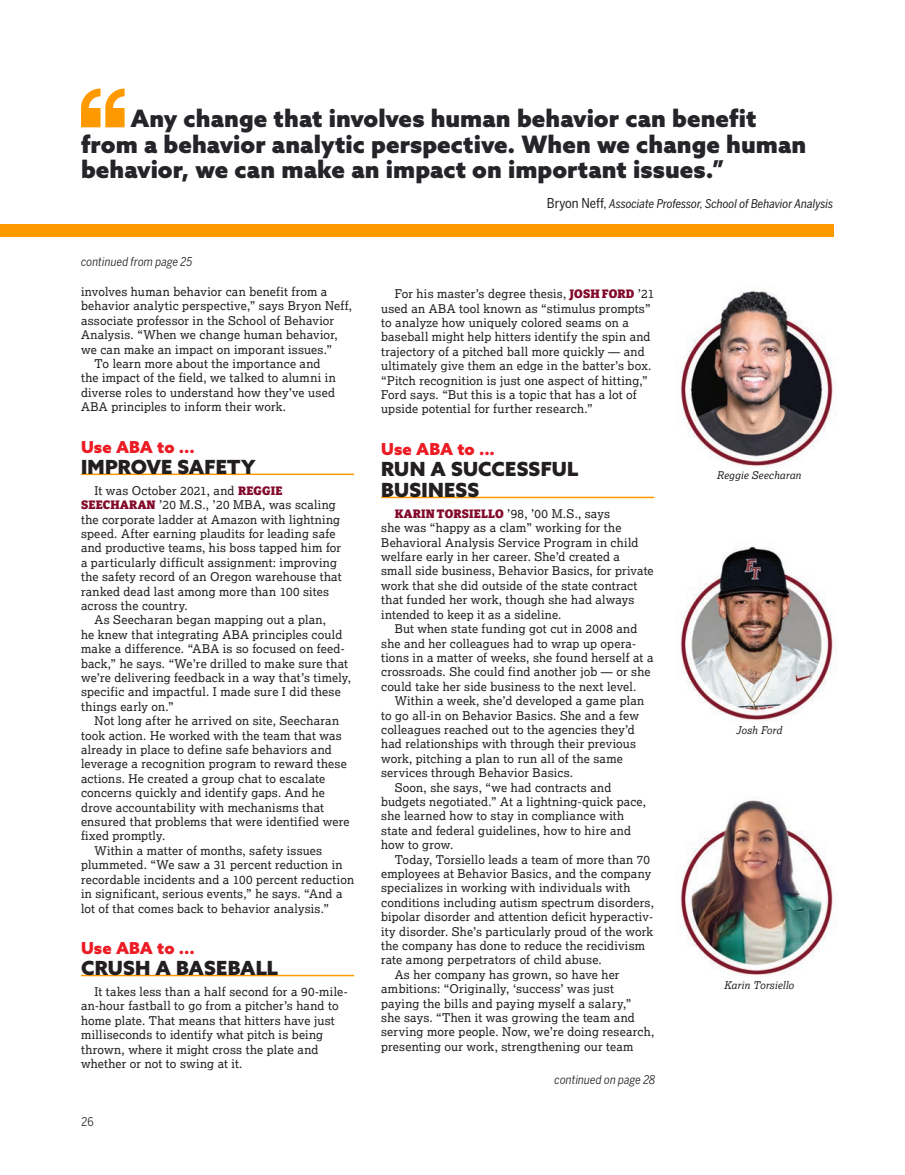
<style>
.page{position:relative;width:905px;height:1175px;background:#fff}
.page>*{position:absolute;margin:0;border:0;box-sizing:border-box;transform-origin:0 0}
.PBL_Pull_Quote{font:900 24px/25.5px "Azo Sans";color:#252429}
.ABA_subhead-main{font:900 19.5px/21px "Azo Sans";letter-spacing:.01em;color:#231f20}
.ABA_subhead-intro{font:900 16.5px "Azo Sans";letter-spacing:.005em;color:#ec1c24}
.Feature_Body_text{font:12px/14.4px "Lexia";letter-spacing:.015em;color:#231f20}
.OC-Attribution{font:italic 12px "Benton Sans Condensed";color:#231f20}
.continued{font:italic 12px "Benton Sans Condensed";letter-spacing:.01em;color:#231f20}
.t1{font:12px "Benton Sans Condensed";color:#231f20}
.Feature_cutline{font:italic 10.5px "Lexia";letter-spacing:.01em;color:#231f20}
.s1{font-style:normal;font-size:13.5px}
.s2{font-family:"Bitter";font-weight:900;color:#830a2b}
</style>
<div class="page">
<hr style="left:81px;top:473px;width:273px;height:2px;background:#f90">
<hr style="left:81px;top:974px;width:273px;height:2px;background:#f90">
<hr style="left:381px;top:496px;width:273px;height:2px;background:#f90">
<svg style="left:81px;top:88px;width:44px;height:39px"></svg>
<img style="left:680px;top:290px;width:156px;height:177px">
<img style="left:680px;top:546px;width:156px;height:175px">
<img style="left:680px;top:800px;width:156px;height:176px">
<div style="left:0;top:224px;width:833px;height:12px;background:#f90"></div>
<p class="PBL_Pull_Quote" style="left:81px;top:105px;width:726px;text-indent:49px">Any change that involves human behavior can benefit from a behavior analytic perspective. When we change human behavior, we can make an impact on important issues.”</p>
<p class="OC-Attribution" style="left:547px;top:196px;width:288px"><span class="s1">Bryon Neff,</span> Associate Professor, School of Behavior Analysis</p>
<p class="continued" style="left:81px;top:254px;width:113px">continued from page 25</p>
<p class="Feature_Body_text" style="left:81px;top:284px;width:272px">involves human behavior can benefit from a behavior analytic perspective,” says Bryon Neff, associate professor in the School of Behavior Analysis. “When we change human behavior, we can make an impact on imporant issues.”</p>
<p class="Feature_Body_text" style="left:81px;top:356px;width:256px;text-indent:14px">To learn more about the importance and the impact of the field, we talked to alumni in diverse roles to understand how they’ve used ABA principles to inform their work.</p>
<p class="ABA_subhead-intro" style="left:81px;top:435px;width:115px">Use ABA to ...</p>
<p class="ABA_subhead-main" style="left:81px;top:456px;width:176px">IMPROVE SAFETY</p>
<p class="Feature_Body_text" style="left:81px;top:483px;width:262px;text-indent:14px">It was October 2021, and <span class="s2">REGGIE SEECHARAN</span> ’20 M.S., ’20 MBA, was scaling the corporate ladder at Amazon with lightning speed. After earning plaudits for leading safe and productive teams, his boss tapped him for a particularly difficult assignment: improving the safety record of an Oregon warehouse that ranked dead last among more than 100 sites across the country.</p>
<p class="Feature_Body_text" style="left:81px;top:612px;width:271px;text-indent:14px">As Seecharan began mapping out a plan,<br>he knew that integrating ABA principles could make a difference. “ABA is so focused on feed&shy;back,” he says. “We’re drilled to make sure that we’re delivering feedback in a way that’s timely, specific and impactful. I made sure I did these things early on.”</p>
<p class="Feature_Body_text" style="left:81px;top:713px;width:270px;text-indent:14px">Not long after he arrived on site, Seecharan took action. He worked with the team that was already in place to define safe behaviors and leverage a recognition program to reward these actions. He created a group chat to escalate concerns quickly and identify gaps. And he drove accountability with mechanisms that ensured that problems that were identified were fixed promptly.</p>
<p class="Feature_Body_text" style="left:81px;top:843px;width:274px;text-indent:14px">Within a matter of months, safety issues plummeted. “We saw a 31 percent reduction in recordable incidents and a 100 percent reduction in significant, serious events,” he says. “And a lot of that comes back to behavior analysis.”</p>
<p class="ABA_subhead-intro" style="left:81px;top:936px;width:115px">Use ABA to ...</p>
<p class="ABA_subhead-main" style="left:81px;top:956px;width:199px">CRUSH A BASEBALL</p>
<p class="Feature_Body_text" style="left:81px;top:984px;width:268px;text-indent:14px">It takes less than a half second for a 90-mile&shy;an-hour fastball to go from a pitcher’s hand to home plate. That means that hitters have just milliseconds to identify what pitch is being thrown, where it might cross the plate and whether or not to swing at it.</p>
<p class="t1" style="left:82px;top:1114px;width:14px">26</p>
<p class="Feature_Body_text" style="left:381px;top:286px;width:274px;text-indent:14px">For his master’s degree thesis, <span class="s2">JOSH FORD</span> ’21 used an ABA tool known as “stimulus prompts” to analyze how uniquely colored seams on a baseball might help hitters identify the spin and trajectory of a pitched ball more quickly — and ultimately give them an edge in the batter’s box. “Pitch recognition is just one aspect of hitting,” Ford says. “But this is a topic that has a lot of upside potential for further research.”</p>
<p class="ABA_subhead-intro" style="left:381px;top:438px;width:115px">Use ABA to ...</p>
<p class="ABA_subhead-main" style="left:381px;top:458px;width:199px">RUN A SUCCESSFUL<br>BUSINESS</p>
<p class="Feature_Body_text" style="left:381px;top:506px;width:274px;text-indent:14px"><span class="s2">KARIN TORSIELLO</span> ’98, ’00 M.S., says<br>she was “happy as a clam” working for the Behavioral Analysis Service Program in child welfare early in her career. She’d created a<br>small side business, Behavior Basics, for private work that she did outside of the state contract that funded her work, though she had always intended to keep it as a sideline.</p>
<p class="Feature_Body_text" style="left:381px;top:621px;width:274px;text-indent:14px">But when state funding got cut in 2008 and she and her colleagues had to wrap up opera&shy;tions in a matter of weeks, she found herself at a crossroads. She could find another job — or she could take her side business to the next level.</p>
<p class="Feature_Body_text" style="left:381px;top:693px;width:264px;text-indent:14px">Within a week, she’d developed a game plan to go all-in on Behavior Basics. She and a few colleagues reached out to the agencies they’d had relationships with through their previous work, pitching a plan to run all of the same services through Behavior Basics.</p>
<p class="Feature_Body_text" style="left:381px;top:779px;width:266px;text-indent:14px">Soon, she says, “we had contracts and budgets negotiated.” At a lightning-quick pace, she learned how to stay in compliance with state and federal guidelines, how to hire and how to grow.</p>
<p class="Feature_Body_text" style="left:381px;top:851px;width:274px;text-indent:14px">Today, Torsiello leads a team of more than 70 employees at Behavior Basics, and the company specializes in working with individuals with conditions including autism spectrum disorders, bipolar disorder and attention deficit hyperactiv&shy;ity disorder. She’s particularly proud of the work the company has done to reduce the recidivism rate among perpetrators of child abuse.</p>
<p class="Feature_Body_text" style="left:381px;top:967px;width:274px;text-indent:14px">As her company has grown, so have her ambitions: “Originally, ‘success’ was just paying the bills and paying myself a salary,”<br>she says. “Then it was growing the team and serving more people. Now, we’re doing research, presenting our work, strengthening our team</p>
<p class="continued" style="left:554px;top:1072px;width:102px">continued on page 28</p>
<p class="Feature_cutline" style="left:716px;top:469px;width:86px">Reggie Seecharan</p>
<p class="Feature_cutline" style="left:735px;top:723px;width:48px">Josh Ford</p>
<p class="Feature_cutline" style="left:724px;top:978px;width:71px">Karin Torsiello</p>
</div>
